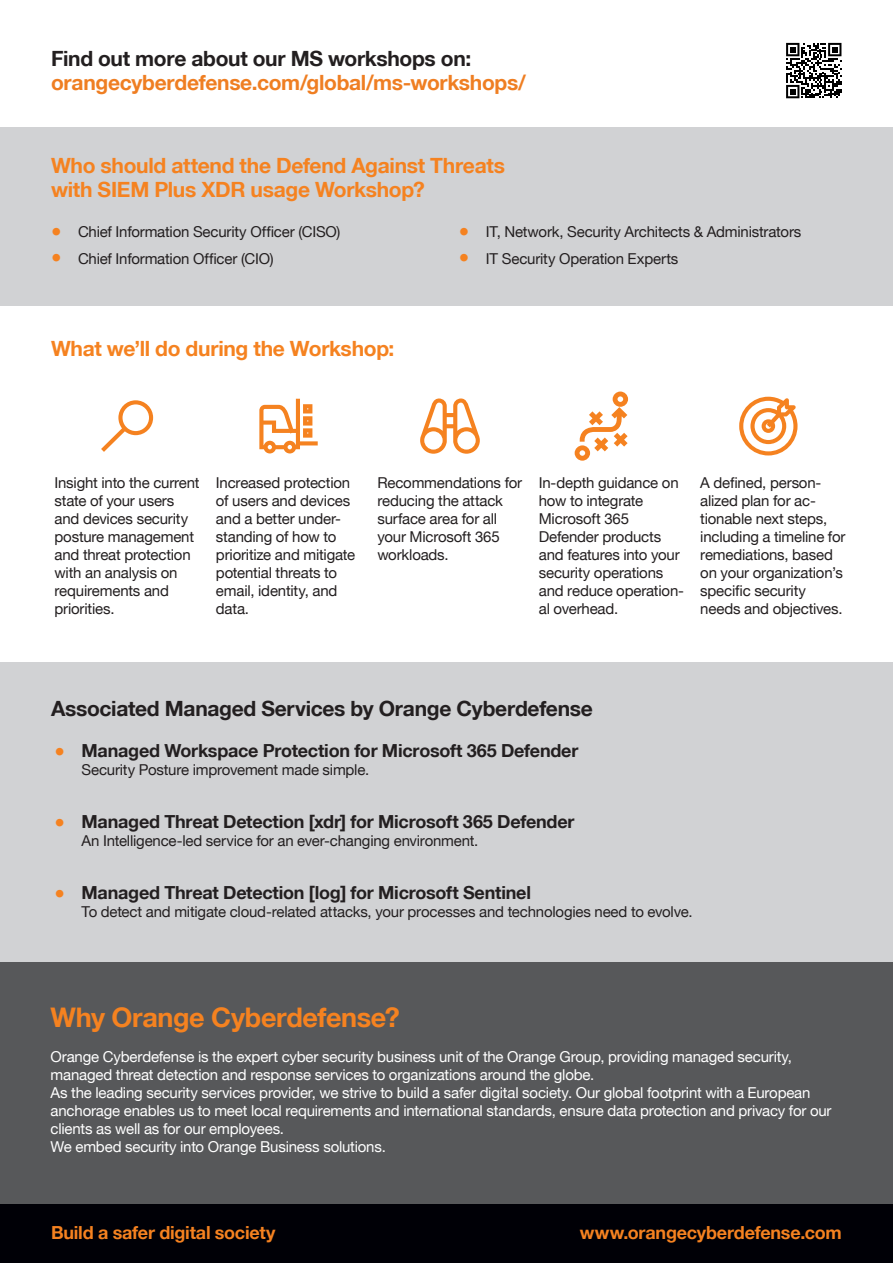
<style>
.page{position:relative;width:893px;height:1263px;background:#fff}
.page>*{position:absolute;margin:0;border:0;box-sizing:border-box;transform-origin:0 0}
.H1_orange{font:700 27px "Helvetica Neue";letter-spacing:-.015em;color:#f58220}
.H2_orange{font:700 21px/24px "Helvetica Neue";letter-spacing:-.015em;color:#f58220}
.H2_black{font:700 21px "Helvetica Neue";letter-spacing:-.015em;color:#231f20}
.H2_orange-2{font:700 21px "Helvetica Neue";letter-spacing:-.015em;color:#ef7e22}
.t1{font:700 18px "Helvetica Neue";letter-spacing:-.015em;color:#231f20}
.t2{font:700 18px "Helvetica Neue";letter-spacing:-.015em;color:#f58220}
.Body{font:15px/18px "Helvetica Neue";letter-spacing:-.015em;color:#231f20}
.Body_white{font:15px/18px "Helvetica Neue";letter-spacing:-.015em;color:#fff}
.s1{font-size:21px;color:#f58220}
.s2{font-weight:400;font-size:21px;color:#f58220}
</style>
<div class="page">
<div style="left:0;top:1203px;width:893px;height:60px;background:#000006"></div>
<div style="left:0;top:663px;width:893px;height:299px;background:#d1d2d4"></div>
<div style="left:0;top:128px;width:893px;height:178px;background:#d1d2d4"></div>
<div style="left:0;top:962px;width:893px;height:241px;background:#57585a"></div>
<svg style="left:786px;top:43px;width:55px;height:55px"></svg>
<svg style="left:101px;top:400px;width:52px;height:52px"></svg>
<svg style="left:259px;top:399px;width:59px;height:54px"></svg>
<svg style="left:739px;top:397px;width:58px;height:58px"></svg>
<svg style="left:420px;top:398px;width:60px;height:56px"></svg>
<svg style="left:575px;top:391px;width:53px;height:70px"></svg>
<p class="H2_black" style="left:51px;top:46px;width:422px">Find out more about our MS workshops on:</p>
<p class="H2_orange-2" style="left:51px;top:70px;width:476px">orangecyberdefense.com/global/ms-workshops/</p>
<p class="H2_orange" style="left:51px;top:153px;width:455px">Who should attend the Defend Against Threats with SIEM Plus XDR usage Workshop?</p>
<p class="Body" style="left:51px;top:223px;width:291px"><span class="s1">•</span> Chief Information Security Officer (CISO)</p>
<p class="Body" style="left:51px;top:249px;width:224px"><span class="s1">•</span> Chief Information Officer (CIO)</p>
<p class="H2_orange" style="left:51px;top:336px;width:345px">What we’ll do during the Workshop:</p>
<p class="Body" style="left:459px;top:223px;width:344px"><span class="s1">•</span> IT, Network, Security Architects &amp; Administrators</p>
<p class="Body" style="left:459px;top:249px;width:221px"><span class="s1">•</span> IT Security Operation Experts</p>
<p class="Body" style="left:55px;top:473px;width:147px">Insight into the current state of your users and devices security posture management and threat protection with an analysis on requirements and priorities.</p>
<p class="Body" style="left:216px;top:473px;width:141px">Increased protection of users and devices and a better under&shy;standing of how to prioritize and mitigate potential threats to email, identity, and data.</p>
<p class="Body" style="left:377px;top:473px;width:146px">Recommendations for reducing the attack surface area for all your Microsoft 365 workloads.</p>
<p class="Body" style="left:539px;top:473px;width:147px">In-depth guidance on how to integrate<br>Microsoft 365<br>Defender products and features into your security operations and reduce operation&shy;al overhead.</p>
<p class="Body" style="left:700px;top:473px;width:147px">A defined, person&shy;alized plan for ac&shy;tionable next steps, including a timeline for remediations, based on your organization’s specific security needs and objectives.</p>
<p class="H2_black" style="left:51px;top:696px;width:543px">Associated Managed Services by Orange Cyberdefense</p>
<p class="t1" style="left:55px;top:739px;width:525px"><span class="s2">•</span> Managed Workspace Protection for Microsoft 365 Defender</p>
<p class="Body" style="left:82px;top:760px;width:289px">Security Posture improvement made simple.</p>
<p class="t1" style="left:55px;top:810px;width:522px"><span class="s2">•</span> Managed Threat Detection [xdr] for Microsoft 365 Defender</p>
<p class="Body" style="left:82px;top:831px;width:398px">An Intelligence-led service for an ever-changing environment.</p>
<p class="t1" style="left:55px;top:881px;width:478px"><span class="s2">•</span> Managed Threat Detection [log] for Microsoft Sentinel</p>
<p class="Body" style="left:82px;top:902px;width:612px">To detect and mitigate cloud-related attacks, your processes and technologies need to evolve.</p>
<p class="H1_orange" style="left:51px;top:1001px;width:351px">Why Orange Cyberdefense?</p>
<p class="Body_white" style="left:51px;top:1048px;width:782px">Orange Cyberdefense is the expert cyber security business unit of the Orange Group, providing managed security, managed threat detection and response services to organizations around the globe.<br>As the leading security services provider, we strive to build a safer digital society. Our global footprint with a European anchorage enables us to meet local requirements and international standards, ensure data protection and privacy for our clients as well as for our employees.<br>We embed security into Orange Business solutions.</p>
<p class="t2" style="left:51px;top:1221px;width:226px">Build a safer digital society</p>
<p class="t2" style="left:580px;top:1221px;width:263px">www.orangecyberdefense.com</p>
</div>
